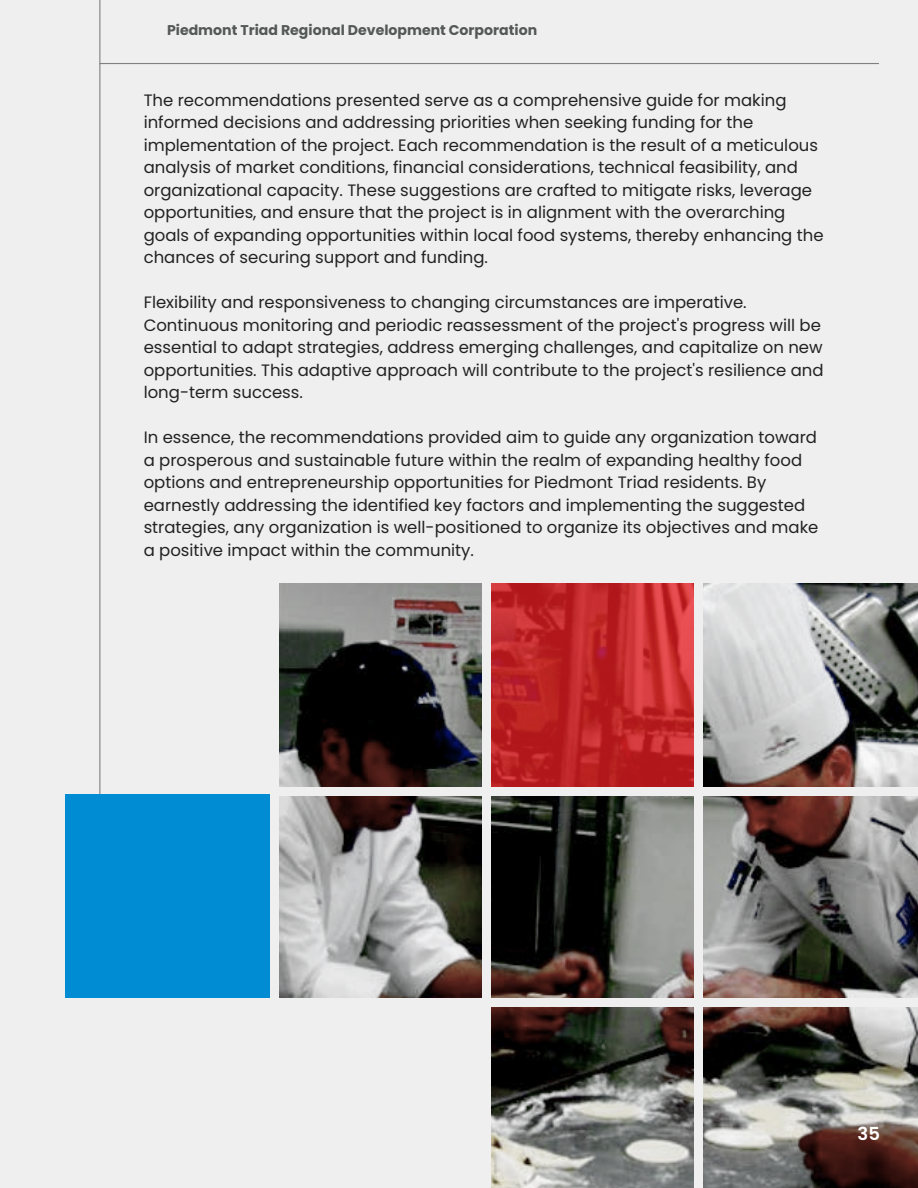
<style>
.page{position:relative;width:918px;height:1188px;background:#efefef}
.page>*{position:absolute;margin:0;border:0;box-sizing:border-box;transform-origin:0 0}
.t1{font:600 18px "Poppins";color:#fff}
.t2{font:16.5px/22.5px "Poppins";color:#222}
.t3{font:700 14.1px "Poppins";color:#545857}
</style>
<div class="page">
<hr style="left:99px;top:0;width:1px;height:1188px;background:#808080">
<hr style="left:99px;top:63px;width:780px;height:1px;background:#808080">
<img style="left:279px;top:584px;width:639px;height:604px">
<svg style="left:491px;top:583px;width:203px;height:204px;background:#c02729"></svg>
<div style="left:65px;top:794px;width:205px;height:204px;background:#008cd3"></div>
<div style="left:65px;top:1002px;width:422px;height:186px;background:#efefef"></div>
<div style="left:482px;top:580px;width:9px;height:608px;background:#efefef"></div>
<div style="left:694px;top:580px;width:9px;height:608px;background:#efefef"></div>
<div style="left:0;top:998px;width:918px;height:8px;background:#efefef"></div>
<div style="left:270px;top:787px;width:648px;height:8px;background:#efefef"></div>
<p class="t3" style="left:167px;top:21px;width:372px">Piedmont Triad Regional Development Corporation</p>
<p class="t2" style="left:144px;top:89px;width:681px">The recommendations presented serve as a comprehensive guide for making informed decisions and addressing priorities when seeking funding for the implementation of the project. Each recommendation is the result of a meticulous analysis of market conditions, financial considerations, technical feasibility, and organizational capacity. These suggestions are crafted to mitigate risks, leverage opportunities, and ensure that the project is in alignment with the overarching goals of expanding opportunities within local food systems, thereby enhancing the chances of securing support and funding.</p>
<p class="t2" style="left:144px;top:291px;width:681px">Flexibility and responsiveness to changing circumstances are imperative.<br>Continuous monitoring and periodic reassessment of the project's progress will be essential to adapt strategies, address emerging challenges, and capitalize on new opportunities. This adaptive approach will contribute to the project's resilience and long-term success.</p>
<p class="t2" style="left:144px;top:426px;width:676px">In essence, the recommendations provided aim to guide any organization toward a prosperous and sustainable future within the realm of expanding healthy food options and entrepreneurship opportunities for Piedmont Triad residents. By earnestly addressing the identified key factors and implementing the suggested strategies, any organization is well-positioned to organize its objectives and make a positive impact within the community.</p>
<p class="t1" style="left:858px;top:1121px;width:24px">35</p>
</div>
